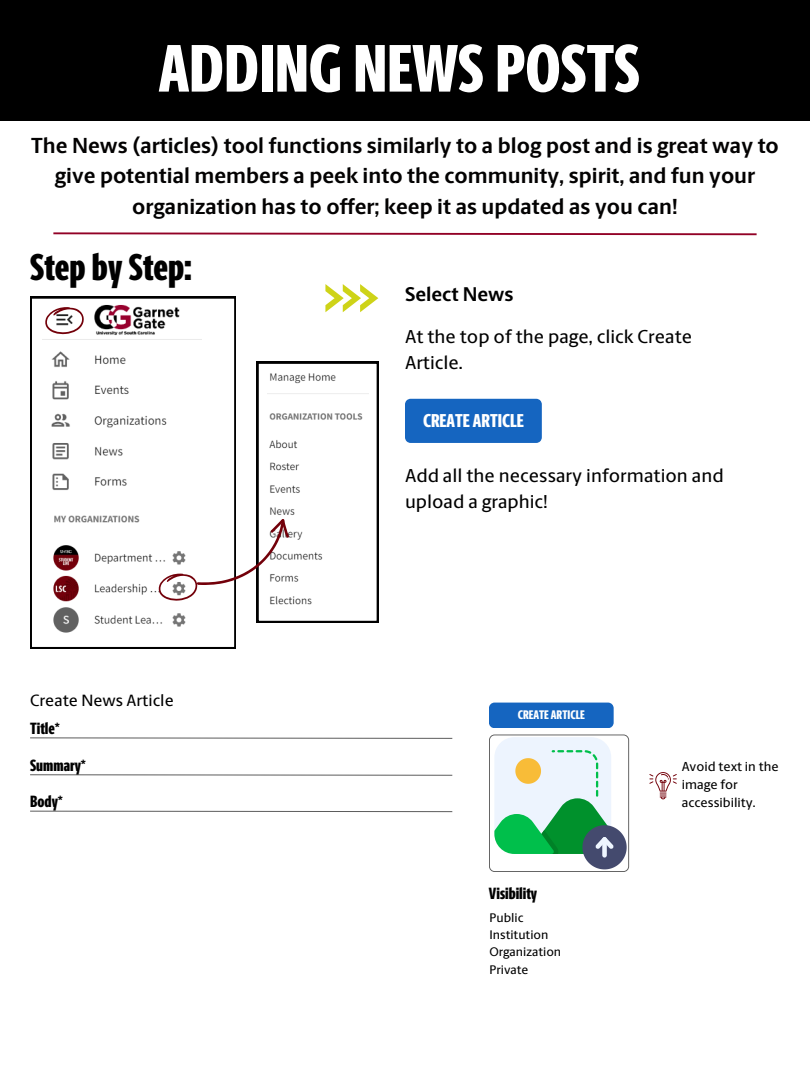
<style>
.page{position:relative;width:810px;height:1080px;background:#fff}
.page>*{position:absolute;margin:0;border:0;box-sizing:border-box;transform-origin:0 0}
.t1{font:800 67.5px "Berlingske Sans X Cn";color:#fff}
.t2{font:800 37.5px "Berlingske Sans X Cn";color:#000}
.t3{font:700 21.88px/30.5px "Berlingske Sans";color:#030202;text-align:center}
.t4{font:700 20px "Berlingske Sans";color:#000}
.t5{font:500 18.75px/26.2px "Berlingske Sans";color:#000}
.t6{font:800 18.75px "Berlingske Sans X Cn";color:#fff}
.t7{font:800 16.38px "Berlingske Sans X Cn";color:#000}
.t8{font:500 16.38px "Berlingske Sans";color:#000}
.t9{font:500 13.12px/18.2px "Berlingske Sans";color:#000}
.t10{font:500 12.5px "Berlingske Sans";color:#000}
.t11{font:800 12.5px "Berlingske Sans X Cn";color:#fff}
</style>
<div class="page">
<div style="left:0;top:0;width:810px;height:120px;background:#000"></div>
<svg style="left:30px;top:297px;width:206px;height:352px"></svg>
<svg style="left:325px;top:284px;width:53px;height:28px"></svg>
<div style="left:405px;top:399px;width:137px;height:44px;background:#1565c0"></div>
<svg style="left:30px;top:737px;width:423px;height:2px"></svg>
<div style="left:489px;top:703px;width:125px;height:25px;background:#1565c0;border-radius:6px"></div>
<svg style="left:30px;top:774px;width:423px;height:2px"></svg>
<svg style="left:30px;top:810px;width:423px;height:3px"></svg>
<svg style="left:489px;top:734px;width:140px;height:138px"></svg>
<svg style="left:649px;top:772px;width:28px;height:27px"></svg>
<svg style="left:53px;top:232px;width:704px;height:4px"></svg>
<svg style="left:45px;top:307px;width:39px;height:28px"></svg>
<svg style="left:158px;top:362px;width:220px;height:261px"></svg>
<h1 class="t1" style="left:159px;top:27px;width:483px">ADDING NEWS POSTS</h1>
<p class="t3" style="left:31px;top:132px;width:749px">The News (articles) tool functions similarly to a blog post and is great way to give potential members a peek into the community, spirit, and fun your organization has to offer; keep it as updated as you can!</p>
<p class="t2" style="left:30px;top:245px;width:163px">Step by Step:</p>
<p class="t4" style="left:405px;top:286px;width:110px">Select News</p>
<p class="t5" style="left:405px;top:325px;width:289px">At the top of the page, click Create<br>Article.</p>
<p class="t6" style="left:423px;top:410px;width:102px">CREATE ARTICLE</p>
<h6 class="t8" style="left:30px;top:694px;width:145px">Create News Article</h6>
<h6 class="t7" style="left:30px;top:718px;width:31px">Title*</h6>
<h6 class="t7" style="left:30px;top:755px;width:57px">Summary*</h6>
<p class="t7" style="left:30px;top:791px;width:34px">Body*</p>
<p class="t5" style="left:405px;top:464px;width:320px">Add all the necessary information and upload a graphic!</p>
<h3 class="t11" style="left:518px;top:707px;width:69px">CREATE ARTICLE</h3>
<p class="t7" style="left:489px;top:884px;width:50px">Visibility</p>
<h5 class="t10" style="left:489px;top:913px;width:36px">Public</h5>
<h5 class="t10" style="left:489px;top:930px;width:61px">Institution</h5>
<h4 class="t10" style="left:489px;top:947px;width:73px">Organization</h4>
<h6 class="t10" style="left:489px;top:964px;width:41px">Private</h6>
<h6 class="t9" style="left:682px;top:758px;width:98px">Avoid text in the image for accessibility.</h6>
</div>
